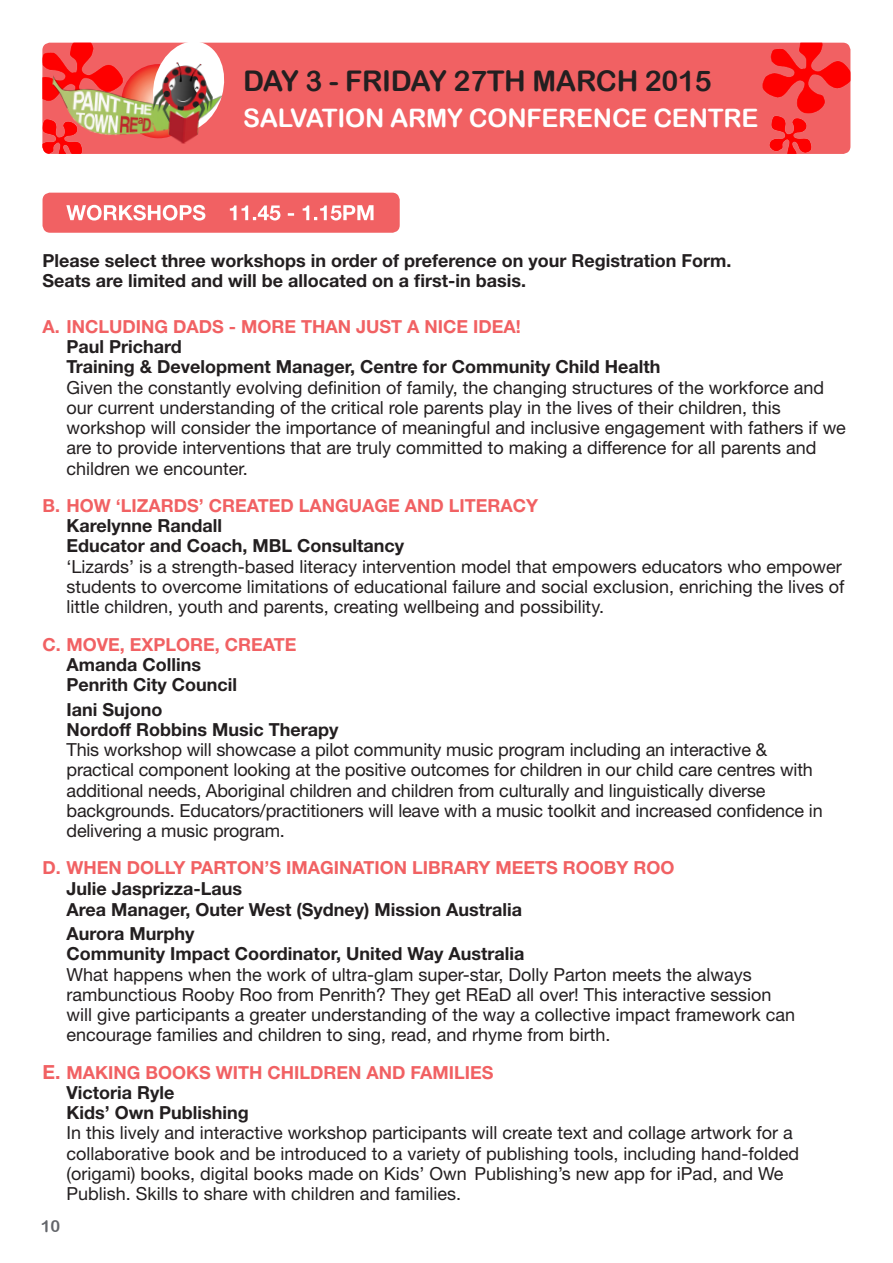
<style>
.page{position:relative;width:893px;height:1263px;background:#fff}
.page>*{position:absolute;margin:0;border:0;box-sizing:border-box;transform-origin:0 0}
.Keynote{font:28.5px "Arial Rounded MT Bold";letter-spacing:-.01em;color:#231f20}
.Keynote-2{font:25.5px "Arial Rounded MT Bold";letter-spacing:-.01em;color:#fff}
.Body_italic{font:18px/20.2px "Helvetica Neue LT Std";color:#231f20}
.Body{font:700 18px/20.2px "Helvetica Neue LT Std";color:#231f20}
.t1{font:700 18px "Helvetica Neue LT Std";color:#f16163}
.t2{font:16.5px "Arial Rounded MT Bold";color:#63656a}
.s1{color:#f16163}
.s2{font-size:19.5px}
</style>
<div class="page">
<div style="left:42px;top:43px;width:808px;height:111px;background:#f16163;border-radius:8px"></div>
<img style="left:42px;top:43px;width:52px;height:111px">
<img style="left:762px;top:43px;width:88px;height:111px">
<svg style="left:120px;top:42px;width:109px;height:41px"></svg>
<img style="left:49px;top:54px;width:175px;height:92px">
<div style="left:43px;top:193px;width:357px;height:40px;background:#f16163;border-radius:8px"></div>
<svg style="left:66px;top:205px;width:308px;height:16px"></svg>
<p class="Keynote" style="left:243px;top:64px;width:470px">DAY 3 - FRIDAY 27TH MARCH 2015</p>
<p class="Keynote-2" style="left:243px;top:102px;width:517px">SALVATION ARMY CONFERENCE CENTRE</p>
<p class="Body" style="left:43px;top:250px;width:690px">Please select three workshops in order of preference on your Registration Form.<br>Seats are limited and will be allocated on a first-in basis.</p>
<p class="t1" style="left:43px;top:315px;width:480px">A. INCLUDING DADS - MORE THAN JUST A NICE IDEA!</p>
<p class="Body" style="left:67px;top:336px;width:595px">Paul Prichard<br>Training &amp; Development Manager, Centre for Community Child Health</p>
<p class="Body_italic" style="left:67px;top:377px;width:781px">Given the constantly evolving definition of family, the changing structures of the workforce and our current understanding of the critical role parents play in the lives of their children, this workshop will consider the importance of meaningful and inclusive engagement with fathers if we are to provide interventions that are truly committed to making a difference for all parents and children we encounter.</p>
<p class="Body" style="left:67px;top:495px;width:473px;text-indent:-24px"><span class="s1">B. HOW ‘LIZARDS’ CREATED LANGUAGE AND LITERACY<br></span>Karelynne Randall<br>Educator and Coach, MBL Consultancy</p>
<p class="Body_italic" style="left:67px;top:556px;width:779px">‘Lizards’ is a strength-based literacy intervention model that empowers educators who empower students to overcome limitations of educational failure and social exclusion, enriching the lives of little children, youth and parents, creating wellbeing and possibility.</p>
<p class="t1" style="left:43px;top:633px;width:256px">C. MOVE, EXPLORE, CREATE</p>
<p class="Body" style="left:67px;top:654px;width:172px">Amanda Collins<br>Penrith City Council</p>
<p class="Body" style="left:67px;top:698px;width:273px">Iani Sujono<br>Nordoff Robbins Music Therapy</p>
<p class="Body_italic" style="left:67px;top:739px;width:758px">This workshop will showcase a pilot community music program including an interactive &amp; practical component looking at the positive outcomes for children in our child care centres with additional needs, Aboriginal children and children from culturally and linguistically diverse backgrounds. Educators/practitioners will leave with a music toolkit and increased confidence in delivering a music program.</p>
<p class="t1" style="left:43px;top:857px;width:634px">D. WHEN DOLLY PARTON’S IMAGINATION LIBRARY MEETS ROOBY ROO</p>
<p class="Body" style="left:67px;top:878px;width:457px">Julie Jasprizza-Laus<br>Area Manager, Outer West (Sydney) Mission Australia</p>
<p class="Body" style="left:67px;top:923px;width:459px">Aurora Murphy<br>Community Impact Coordinator, United Way Australia</p>
<p class="Body_italic" style="left:67px;top:964px;width:730px">What happens when the work of ultra-glam super-star, Dolly Parton meets the always rambunctious Rooby Roo from Penrith? They get REaD all over! This interactive session will give participants a greater understanding of the way a collective impact framework can encourage families and children to sing, read, and rhyme from birth.</p>
<p class="t1" style="left:43px;top:1061px;width:452px"><span class="s2">E.</span> MAKING BOOKS WITH CHILDREN AND FAMILIES</p>
<p class="Body" style="left:67px;top:1082px;width:184px">Victoria Ryle<br>Kids’ Own Publishing</p>
<p class="Body_italic" style="left:67px;top:1122px;width:734px">In this lively and interactive workshop participants will create text and collage artwork for a collaborative book and be introduced to a variety of publishing tools, including hand-folded (origami) books, digital books made on Kids’ Own Publishing’s new app for iPad, and We Publish. Skills to share with children and families.</p>
<p class="t2" style="left:41px;top:1217px;width:21px">10</p>
</div>
